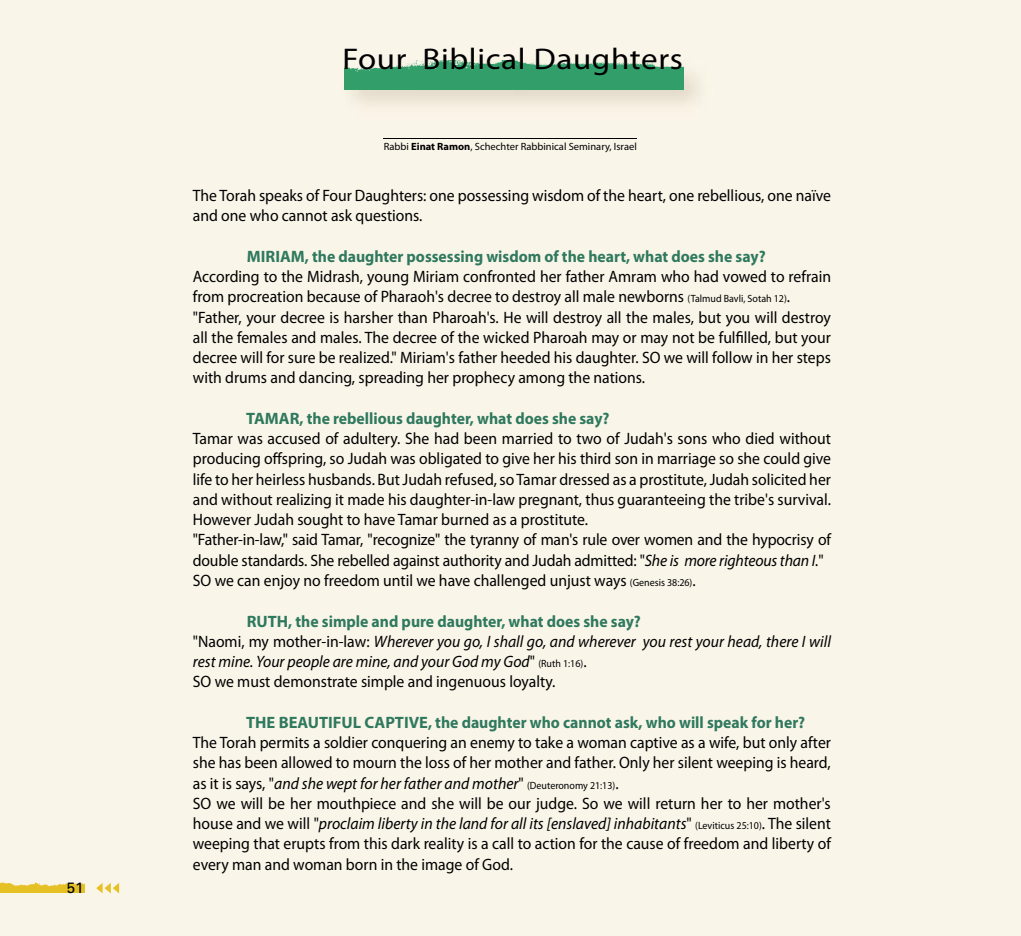
<style>
.page{position:relative;width:1021px;height:936px;background:#fff}
.page>*{position:absolute;margin:0;border:0;box-sizing:border-box;transform-origin:0 0}
.t1{font:30px "Myriad Pro";letter-spacing:.02em;color:#000;scale:1.1 1}
.t2{font:16.5px/20.2px "Myriad Pro";color:#000;scale:.95 1}
.t3{font:700 16.5px "Myriad Pro";color:#2f795e}
.t4{font:italic 16.5px "Myriad Pro";color:#000;scale:.95 1}
.t5{font:15px "Univers";color:#000}
.t6{font:13.5px "Univers";color:#000}
.t7{font:10.5px "Myriad Pro";color:#000;scale:.95 1}
.t8{font:10.5px "Myriad Pro";color:#000}
.s1{font-weight:700}
.s2{font-size:10.5px}
.s3{font-style:italic}
.s4{font-style:normal}
.s5{font-style:normal;font-size:10.5px}
</style>
<div class="page">
<div style="left:0;top:0;width:1020px;height:935px;background:#faf5e9"></div>
<img style="left:0;top:880px;width:84px;height:12px">
<img style="left:336px;top:49px;width:378px;height:69px">
<img style="left:344px;top:51px;width:339px;height:38px">
<hr style="left:384px;top:139px;width:253px;height:1px;background:#000">
<svg style="left:96px;top:882px;width:23px;height:11px"></svg>
<p class="t5" style="left:67px;top:878px;width:18px">51</p>
<p class="t6" style="left:68px;top:879px;width:9px">5</p>
<h1 class="t1" style="left:342px;top:43px;width:60px">Four</h1>
<h1 class="t1" style="left:422px;top:43px;width:238px">Biblical Daughters</h1>
<p class="t8" style="left:384px;top:140px;width:254px">Rabbi <span class="s1">Einat Ramon</span>, Schechter Rabbinical Seminary, Israel</p>
<p class="t2" style="left:193px;top:186px;width:673px">TheTorah speaks of Four Daughters: one possessing wisdom of the heart, one rebellious, one naïve and one who cannot ask questions.</p>
<p class="t3" style="left:247px;top:247px;width:520px">MIRIAM, the daughter possessing wisdom of the heart, what does she say?</p>
<p class="t2" style="left:784px;top:267px;width:51px;text-indent:-591px">According to the Midrash, young Miriam confronted her father Amram who had vowed to refrain .<span class="s2">(</span></p>
<p class="t2" style="left:193px;top:287px;width:673px">from procreation because of Pharaoh s' decree to destroy all male newborns<br>"Father, your decree is harsher than Pharoah .s' He will destroy all the males, but you will destroy all the females and males. The decree of the wicked Pharoah may or may not be fulfilled, but your decree will for sure be realized" . Miriam s' father heeded his daughter. SO we will follow in her steps with drums and dancing, spreading her prophecy among the nations.</p>
<p class="t3" style="left:246px;top:409px;width:365px">TAMAR, the rebellious daughter, what does she say?</p>
<p class="t2" style="left:193px;top:429px;width:673px">Tamar was accused of adultery. She had been married to two of Judah s' sons who died without</p>
<p class="t2" style="left:193px;top:449px;width:673px">producing offspring so, Judah was obligated to give her his third son in marriage so she could give</p>
<p class="t2" style="left:193px;top:469px;width:673px">life to her heirless husbands. But Judah refused so, Tamar dressed as a prostitute, Judah solicited her</p>
<p class="t2" style="left:193px;top:489px;width:673px">and without realizing it made his daughter i n- -law pregnant, thus guaranteeing the tribe s' survival.</p>
<p class="t2" style="left:193px;top:510px;width:417px">However Judah sought to have Tamar burned as a prostitute.</p>
<p class="t2" style="left:193px;top:530px;width:673px">"Father i n- -law" , said Tamar ", recognize" the tyranny of man s' rule over women and the hypocrisy of</p>
<p class="t2" style="left:193px;top:550px;width:665px">double standards. She rebelled against authority and Judah admitted ": <span class="s3">She is more righteous than</span> "<span class="s3">.I</span></p>
<p class="t2" style="left:689px;top:570px;width:8px">.<span class="s2">(</span></p>
<p class="t7" style="left:687px;top:293px;width:103px">(Talmud Bavli, Sotah 12</p>
<p class="t2" style="left:193px;top:570px;width:458px">SO we can enjoy no freedom until we have challenged unjust ways</p>
<p class="t3" style="left:247px;top:611px;width:395px">RUTH, the simple and pure daughter, what does she say?</p>
<p class="t4" style="left:193px;top:632px;width:673px"><span class="s4">"Naomi, my mother i n- -law:</span> Wherever you go I, shall go, and wherever you rest your head, there I will</p>
<p class="t2" style="left:580px;top:651px;width:8px">.<span class="s2">(</span></p>
<p class="t7" style="left:630px;top:576px;width:64px">(Genesis 38:26</p>
<p class="t2" style="left:193px;top:651px;width:383px"><span class="s3">rest mine. Your people are mine, and your God my God</span>" <span class="s2">(<br></span>SO we must demonstrate simple and ingenuous loyalty.</p>
<p class="t3" style="left:246px;top:713px;width:560px">THE BEAUTIFUL CAPTIVE, the daughter who cannot ask, who will speak for her?</p>
<p class="t2" style="left:193px;top:732px;width:673px">The Torah permits a soldier conquering an enemy to take a woman captive as a wife, but only after</p>
<p class="t2" style="left:193px;top:753px;width:673px">she has been allowed to mourn the loss of her mother and father. Only her silent weeping is heard,</p>
<p class="t2" style="left:612px;top:773px;width:8px">.<span class="s2">(</span></p>
<p class="t7" style="left:541px;top:657px;width:43px">Ruth 1:16</p>
<p class="t4" style="left:193px;top:774px;width:356px"><span class="s4">as isit says ",</span> and she wept for her father and mother<span class="s4">"</span> <span class="s5">(</span></p>
<p class="t2" style="left:193px;top:793px;width:673px">SO we will be her mouthpiece and she will be our judge. So we will return her to her mother s'</p>
<p class="t2" style="left:759px;top:813px;width:77px">.<span class="s2">)</span> The silent</p>
<p class="t7" style="left:530px;top:779px;width:88px">Deuteronomy 21:13</p>
<p class="t2" style="left:193px;top:813px;width:673px">house and we will "<span class="s3">proclaim liberty in the land for all its [enslaved] inhabitants</span>" <span class="s2">(<br></span>weeping that erupts from this dark reality ais call to action for the cause of freedom and liberty of every man and woman born in the image of God.</p>
<p class="t7" style="left:698px;top:819px;width:66px">Leviticus 25:10</p>
</div>
